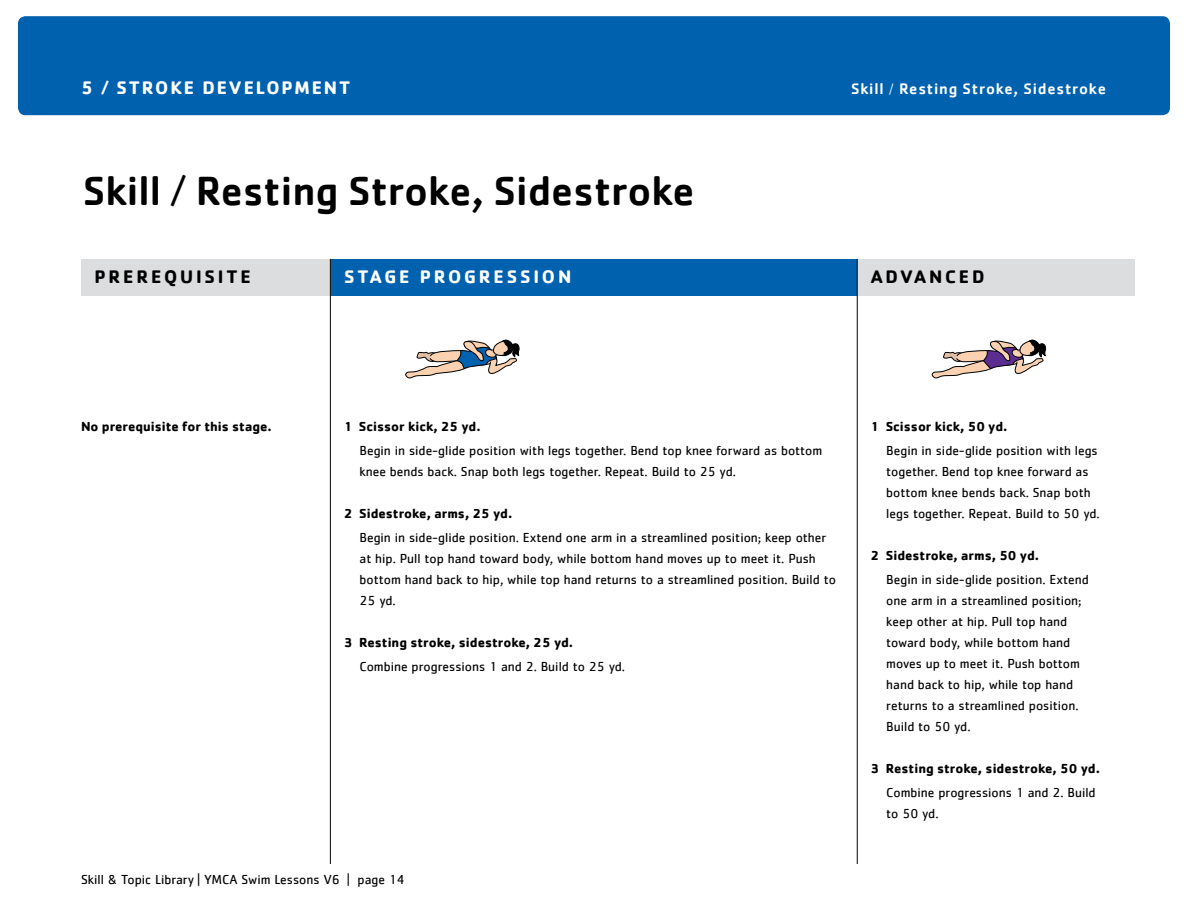
<style>
.page{position:relative;width:1188px;height:918px;background:#fff}
.page>*{position:absolute;margin:0;border:0;box-sizing:border-box;transform-origin:0 0}
.t1{font:500 42px "Cachet";color:#000}
.t2{font:700 18.75px "Cachet";letter-spacing:.1em;color:#fff}
.t3{font:700 18.75px "Cachet";letter-spacing:.15em;color:#000}
.t4{font:500 15.75px "Cachet";letter-spacing:.05em;color:#fff}
.t5{font:13.5px/21px "Cachet";color:#000}
.t6{font:700 13.5px "Cachet";color:#000}
.s1{font-weight:500}
.s2{font-family:"Minion Pro";font-weight:400}
.s3{font-weight:400}
</style>
<div class="page">
<div style="left:18px;top:16px;width:1152px;height:99px;background:#0061af;border-radius:8px"></div>
<div style="left:331px;top:259px;width:527px;height:37px;background:#0061af"></div>
<div style="left:81px;top:259px;width:250px;height:37px;background:#dcddde"></div>
<div style="left:857px;top:259px;width:278px;height:37px;background:#dcddde"></div>
<hr style="left:857px;top:259px;width:1px;height:605px;background:#000">
<hr style="left:330px;top:259px;width:1px;height:605px;background:#000">
<svg style="left:405px;top:339px;width:115px;height:39px"></svg>
<svg style="left:931px;top:339px;width:115px;height:39px"></svg>
<h2 class="t2" style="left:81px;top:76px;width:271px">5 <span class="s1">/</span> STROKE DEVELOPMENT</h2>
<p class="t4" style="left:851px;top:79px;width:256px">Skill <span class="s2">/</span> Resting Stroke, Sidestroke</p>
<h1 class="t1" style="left:83px;top:165px;width:613px">Skill <span class="s3">/</span> Resting Stroke, Sidestroke</h1>
<h2 class="t3" style="left:94px;top:265px;width:28px">Prere</h2>
<h2 class="t3" style="left:164px;top:265px;width:29px">quisite</h2>
<h2 class="t2" style="left:344px;top:265px;width:27px">Stage</h2>
<h2 class="t2" style="left:420px;top:265px;width:29px">Progression</h2>
<h2 class="t3" style="left:871px;top:265px;width:115px">ADVANCED</h2>
<p class="t6" style="left:81px;top:418px;width:192px">No prerequisite for this stage.</p>
<p class="t6" style="left:344px;top:418px;width:138px">1 Scissor kick, 25 yd.</p>
<p class="t5" style="left:360px;top:440px;width:464px">Begin in side-glide position with legs together. Bend top knee forward as bottom knee bends back. Snap both legs together. Repeat. Build to 25 yd.</p>
<p class="t6" style="left:344px;top:505px;width:170px">2 Sidestroke, arms, 25 yd.</p>
<p class="t5" style="left:360px;top:527px;width:478px">Begin in side-glide position. Extend one arm in a streamlined position; keep other at hip. Pull top hand toward body, while bottom hand moves up to meet it. Push bottom hand back to hip, while top hand returns to a streamlined position. Build to 25 yd.</p>
<p class="t6" style="left:344px;top:634px;width:231px">3 Resting stroke, sidestroke, 25 yd.</p>
<p class="t5" style="left:360px;top:656px;width:267px">Combine progressions 1 and 2. Build to 25 yd.</p>
<p class="t5" style="left:81px;top:869px;width:325px">Skill &amp; Topic Library | YMCA Swim Lessons V6 | page 14</p>
<p class="t6" style="left:871px;top:418px;width:138px">1 Scissor kick, 50 yd.</p>
<p class="t5" style="left:886px;top:440px;width:215px">Begin in side-glide position with legs together. Bend top knee forward as bottom knee bends back. Snap both legs together. Repeat. Build to 50 yd.</p>
<p class="t6" style="left:871px;top:547px;width:170px">2 Sidestroke, arms, 50 yd.</p>
<p class="t5" style="left:886px;top:569px;width:204px">Begin in side-glide position. Extend one arm in a streamlined position; keep other at hip. Pull top hand toward body, while bottom hand moves up to meet it. Push bottom hand back to hip, while top hand returns to a streamlined position.<br>Build to 50 yd.</p>
<p class="t6" style="left:871px;top:760px;width:231px">3 Resting stroke, sidestroke, 50 yd.</p>
<p class="t5" style="left:886px;top:782px;width:211px">Combine progressions 1 and 2. Build to 50 yd.</p>
</div>
